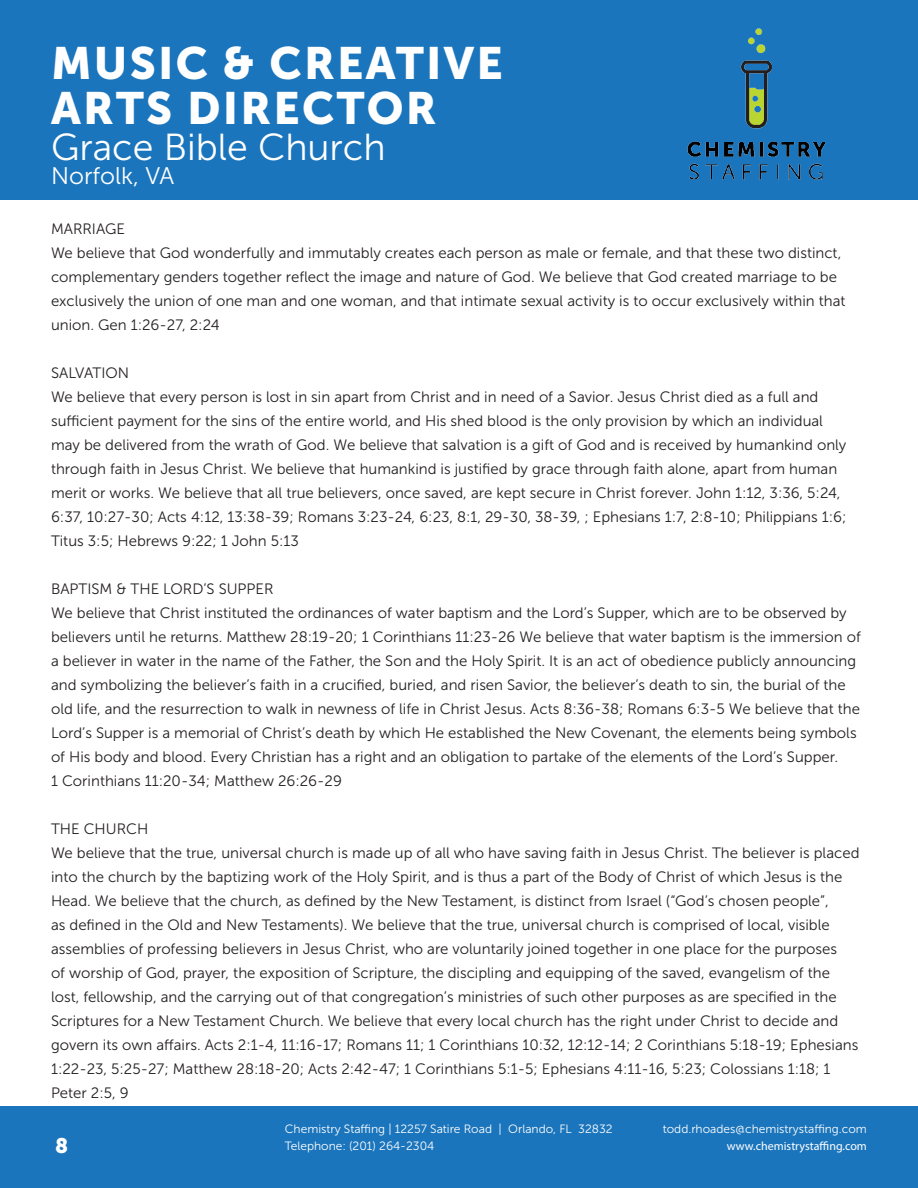
<style>
.page{position:relative;width:918px;height:1188px;background:#fff}
.page>*{position:absolute;margin:0;border:0;box-sizing:border-box;transform-origin:0 0}
.t1{font:45px/45px "Museo Sans 900";letter-spacing:.05em;color:#fff}
.t2{font:37.5px "Museo Sans 300";color:#fff}
.t3{font:24px "Museo Sans 300";color:#fff}
.t4{font:21px "Museo Sans 900";color:#fff}
.t5{font:15px/24px "Museo Sans 300";color:#231f20}
.t6{font:12px/16.5px "Museo Sans 300";color:#fff}
.t7{font:12px "Myriad Pro";color:#fff}
</style>
<div class="page">
<div style="left:0;top:1107px;width:918px;height:81px;background:#1b75bc"></div>
<div style="left:0;top:0;width:918px;height:200px;background:#1b75bc"></div>
<img style="left:633px;top:0;width:234px;height:193px">
<h1 class="t1" style="left:51px;top:40px;width:453px">MUSIC &amp; CREATIVE<br>ARTS DIRECTOR</h1>
<h2 class="t2" style="left:51px;top:127px;width:336px">Grace Bible Church</h2>
<h3 class="t3" style="left:51px;top:163px;width:125px">Norfolk, VA</h3>
<p class="t5" style="left:51px;top:217px;width:76px">MARRIAGE</p>
<p class="t5" style="left:51px;top:241px;width:796px">We believe that God wonderfully and immutably creates each person as male or female, and that these two distinct, complementary genders together reflect the image and nature of God. We believe that God created marriage to be exclusively the union of one man and one woman, and that intimate sexual activity is to occur exclusively within that union. Gen 1:26-27, 2:24</p>
<p class="t5" style="left:51px;top:361px;width:80px">SALVATION</p>
<p class="t5" style="left:51px;top:385px;width:797px">We believe that every person is lost in sin apart from Christ and in need of a Savior. Jesus Christ died as a full and sufficient payment for the sins of the entire world, and His shed blood is the only provision by which an individual may be delivered from the wrath of God. We believe that salvation is a gift of God and is received by humankind only through faith in Jesus Christ. We believe that humankind is justified by grace through faith alone, apart from human</p>
<p class="t5" style="left:51px;top:481px;width:797px">merit or works. We believe that all true believers, once saved, are kept secure in Christ forever. John 1:12, 3:36, 5:24,<br>6:37, 10:27-30; Acts 4:12, 13:38-39; Romans 3:23-24, 6:23, 8:1, 29-30, 38-39, ; Ephesians 1:7, 2:8-10; Philippians 1:6;<br>Titus 3:5; Hebrews 9:22; 1 John 5:13</p>
<p class="t5" style="left:51px;top:577px;width:224px">BAPTISM &amp; THE LORD’S SUPPER</p>
<p class="t5" style="left:51px;top:601px;width:811px">We believe that Christ instituted the ordinances of water baptism and the Lord’s Supper, which are to be observed by believers until he returns. Matthew 28:19-20; 1 Corinthians 11:23-26 We believe that water baptism is the immersion of a believer in water in the name of the Father, the Son and the Holy Spirit. It is an act of obedience publicly announcing and symbolizing the believer’s faith in a crucified, buried, and risen Savior, the believer’s death to sin, the burial of the old life, and the resurrection to walk in newness of life in Christ Jesus. Acts 8:36-38; Romans 6:3-5 We believe that the Lord’s Supper is a memorial of Christ’s death by which He established the New Covenant, the elements being symbols of His body and blood. Every Christian has a right and an obligation to partake of the elements of the Lord’s Supper.</p>
<p class="t5" style="left:51px;top:769px;width:292px">1 Corinthians 11:20-34; Matthew 26:26-29</p>
<p class="t5" style="left:51px;top:817px;width:99px">THE CHURCH</p>
<p class="t5" style="left:51px;top:841px;width:810px">We believe that the true, universal church is made up of all who have saving faith in Jesus Christ. The believer is placed into the church by the baptizing work of the Holy Spirit, and is thus a part of the Body of Christ of which Jesus is the Head. We believe that the church, as defined by the New Testament, is distinct from Israel (“God’s chosen people”,<br>as defined in the Old and New Testaments). We believe that the true, universal church is comprised of local, visible assemblies of professing believers in Jesus Christ, who are voluntarily joined together in one place for the purposes<br>of worship of God, prayer, the exposition of Scripture, the discipling and equipping of the saved, evangelism of the lost, fellowship, and the carrying out of that congregation’s ministries of such other purposes as are specified in the Scriptures for a New Testament Church. We believe that every local church has the right under Christ to decide and govern its own affairs. Acts 2:1-4, 11:16-17; Romans 11; 1 Corinthians 10:32, 12:12-14; 2 Corinthians 5:18-19; Ephesians 1:22-23, 5:25-27; Matthew 28:18-20; Acts 2:42-47; 1 Corinthians 5:1-5; Ephesians 4:11-16, 5:23; Colossians 1:18; 1<br>Peter 2:5, 9</p>
<h3 class="t4" style="left:55px;top:1133px;width:15px">8</h3>
<p class="t6" style="left:285px;top:1121px;width:329px">Chemistry Staffing | 12257 Satire Road | Orlando, FL 32832<br>Telephone: (201) 264-2304</p>
<p class="t6" style="left:663px;top:1121px;width:206px">todd.rhoades@chemistrystaffing.com</p>
<p class="t7" style="left:727px;top:1138px;width:142px">www.chemistrystaffing.com</p>
</div>
